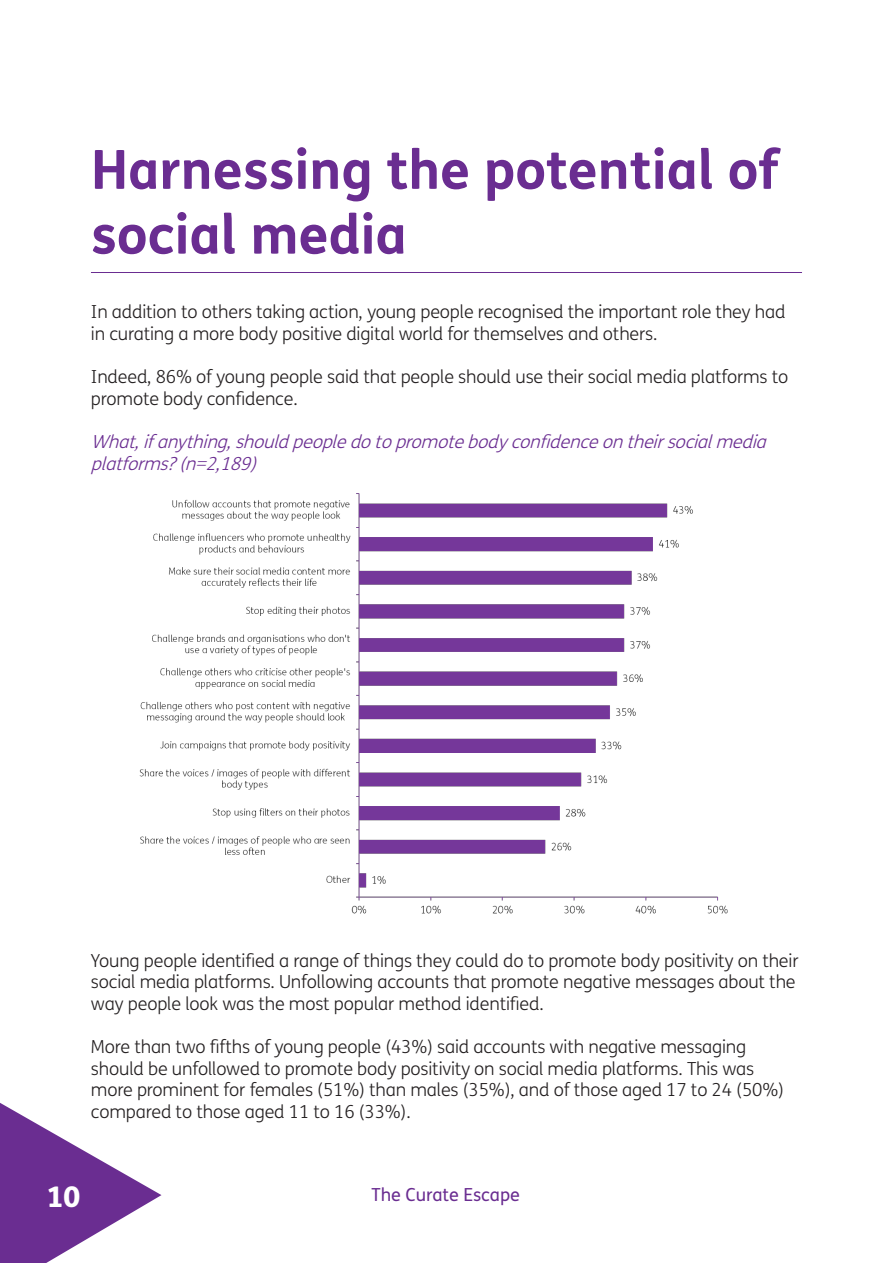
<style>
.page{position:relative;width:893px;height:1263px;background:#fff}
.page>*{position:absolute;margin:0;border:0;box-sizing:border-box;transform-origin:0 0}
.t1{font:700 54px/64.8px "FS Me Pro";color:#6a2d91}
.t2{font:800 28.5px "FS Me Pro";color:#fff}
.t3{font:300 18px/21.6px "FS Me Pro";letter-spacing:-.01em;color:#231f20}
.t4{font:italic 300 18px/21.6px "FS Me Pro";color:#6a2d91}
.t5{font:18px "FS Me Pro";color:#6a2d91}
</style>
<div class="page">
<svg style="left:0;top:1103px;width:161px;height:160px"></svg>
<hr style="left:91px;top:272px;width:711px;height:1px;background:#6a2d91">
<img style="left:139px;top:493px;width:589px;height:421px">
<p class="t1" style="left:91px;top:135px;width:689px">Harnessing the potential of social media</p>
<p class="t3" style="left:91px;top:301px;width:696px">In addition to others taking action, young people recognised the important role they had in curating a more body positive digital world for themselves and others.</p>
<p class="t3" style="left:91px;top:366px;width:699px">Indeed, 86% of young people said that people should use their social media platforms to promote body confidence.</p>
<p class="t4" style="left:91px;top:430px;width:683px">What,ifanything,shouldpeopledotopromotebody confidenceontheirsocialmedia platforms?(n=2,189)</p>
<p class="t3" style="left:91px;top:949px;width:709px">Young people identified a range of things they could do to promote body positivity on their social media platforms. Unfollowing accounts that promote negative messages about the way people look was the most popular method identified.</p>
<p class="t3" style="left:91px;top:1035px;width:695px">More than two fifths of young people (43%) said accounts with negative messaging should be unfollowed to promote body positivity on social media platforms. This was more prominent for females (51%) than males (35%), and of those aged 17 to 24 (50%) compared to those aged 11 to 16 (33%).</p>
<p class="t2" style="left:47px;top:1174px;width:35px">10</p>
<p class="t5" style="left:371px;top:1182px;width:150px">The Curate Escape</p>
</div>
